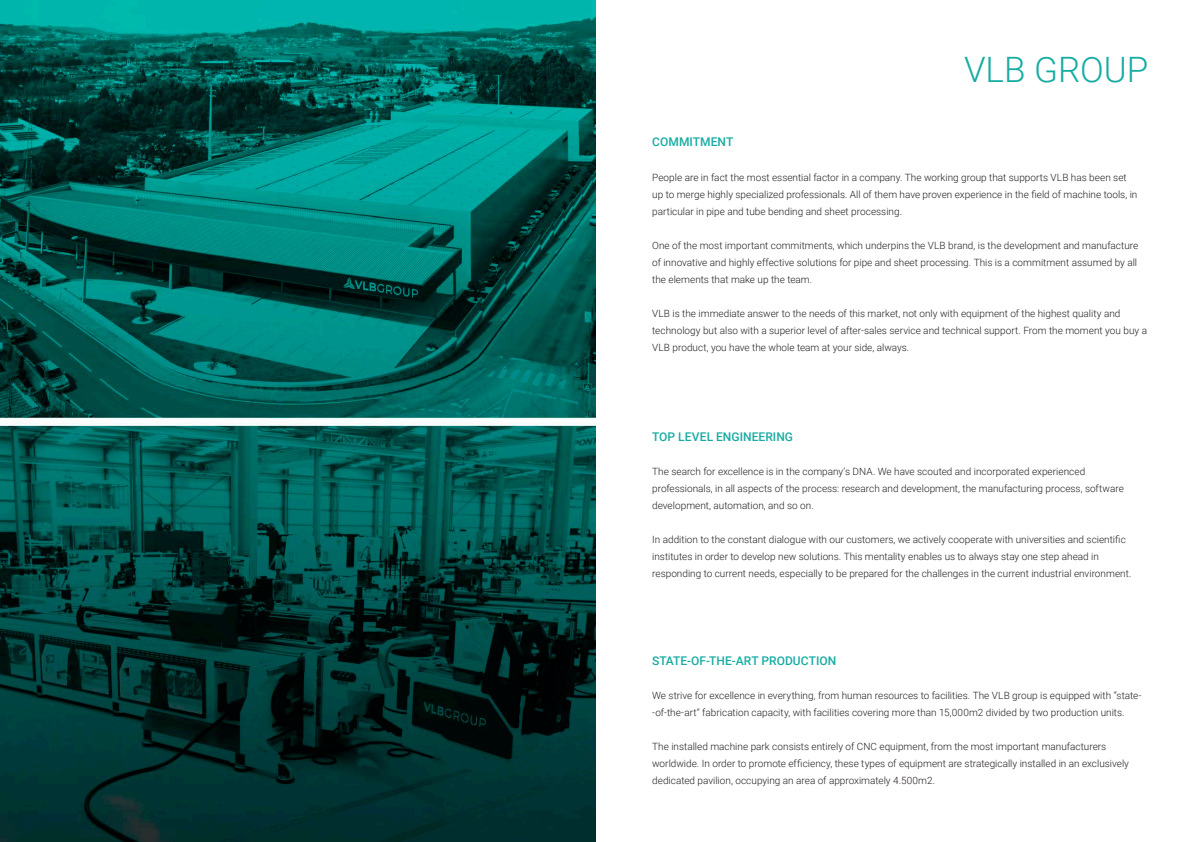
<style>
.page{position:relative;width:1191px;height:842px;background:#fff}
.page>*{position:absolute;margin:0;border:0;box-sizing:border-box;transform-origin:0 0}
.t1{font:300 35px "Roboto";color:#17aca2}
.t2{font:500 12px "Roboto";letter-spacing:.005em;color:#17aca2}
.t3{font:300 10px/17px "Roboto";color:#231f20}
</style>
<div class="page">
<img style="left:0;top:0;width:595px;height:842px">
<p class="t1" style="left:964px;top:45px;width:186px">VLB GROUP</p>
<p class="t2" style="left:652px;top:134px;width:83px">COMMITMENT</p>
<p class="t3" style="left:652px;top:168px;width:487px">People are in fact the most essential factor in a company. The working group that supports VLB has been set up to merge highly specialized professionals. All of them have proven experience in the field of machine tools, in particular in pipe and tube bending and sheet processing.</p>
<p class="t3" style="left:652px;top:236px;width:487px;text-align:justify">One of the most important commitments, which underpins the VLB brand, is the development and manufacture of innovative and highly effective solutions for pipe and sheet processing. This is a commitment assumed by all the elements that make up the team.</p>
<p class="t3" style="left:652px;top:304px;width:470px">VLB is the immediate answer to the needs of this market, not only with equipment of the highest quality and</p>
<p class="t3" style="left:652px;top:321px;width:496px">technology but also with a superior level of after-sales service and technical support. From the moment you buy a<br>VLB product, you have the whole team at your side, always.</p>
<p class="t2" style="left:652px;top:428px;width:142px">TOP LEVEL ENGINEERING</p>
<p class="t3" style="left:652px;top:463px;width:434px">The search for excellence is in the company’s DNA. We have scouted and incorporated experienced</p>
<p class="t3" style="left:652px;top:480px;width:473px">professionals, in all aspects of the process: research and development, the manufacturing process, software development, automation, and so on.</p>
<p class="t3" style="left:652px;top:531px;width:475px">In addition to the constant dialogue with our customers, we actively cooperate with universities and scientific</p>
<p class="t3" style="left:652px;top:548px;width:448px">institutes in order to develop new solutions. This mentality enables us to always stay one step ahead in</p>
<p class="t3" style="left:652px;top:565px;width:481px">responding to current needs, especially to be prepared for the challenges in the current industrial environment.</p>
<p class="t2" style="left:652px;top:652px;width:186px">STATE-OF-THE-ART PRODUCTION</p>
<p class="t3" style="left:652px;top:686px;width:491px">We strive for excellence in everything, from human resources to facilities. The VLB group is equipped with “state--of-the-art” fabrication capacity, with facilities covering more than 15,000m2 divided by two production units.</p>
<p class="t3" style="left:652px;top:737px;width:455px">The installed machine park consists entirely of CNC equipment, from the most important manufacturers</p>
<p class="t3" style="left:652px;top:754px;width:478px">worldwide. In order to promote efficiency, these types of equipment are strategically installed in an exclusively dedicated pavilion, occupying an area of approximately 4.500m2.</p>
</div>
